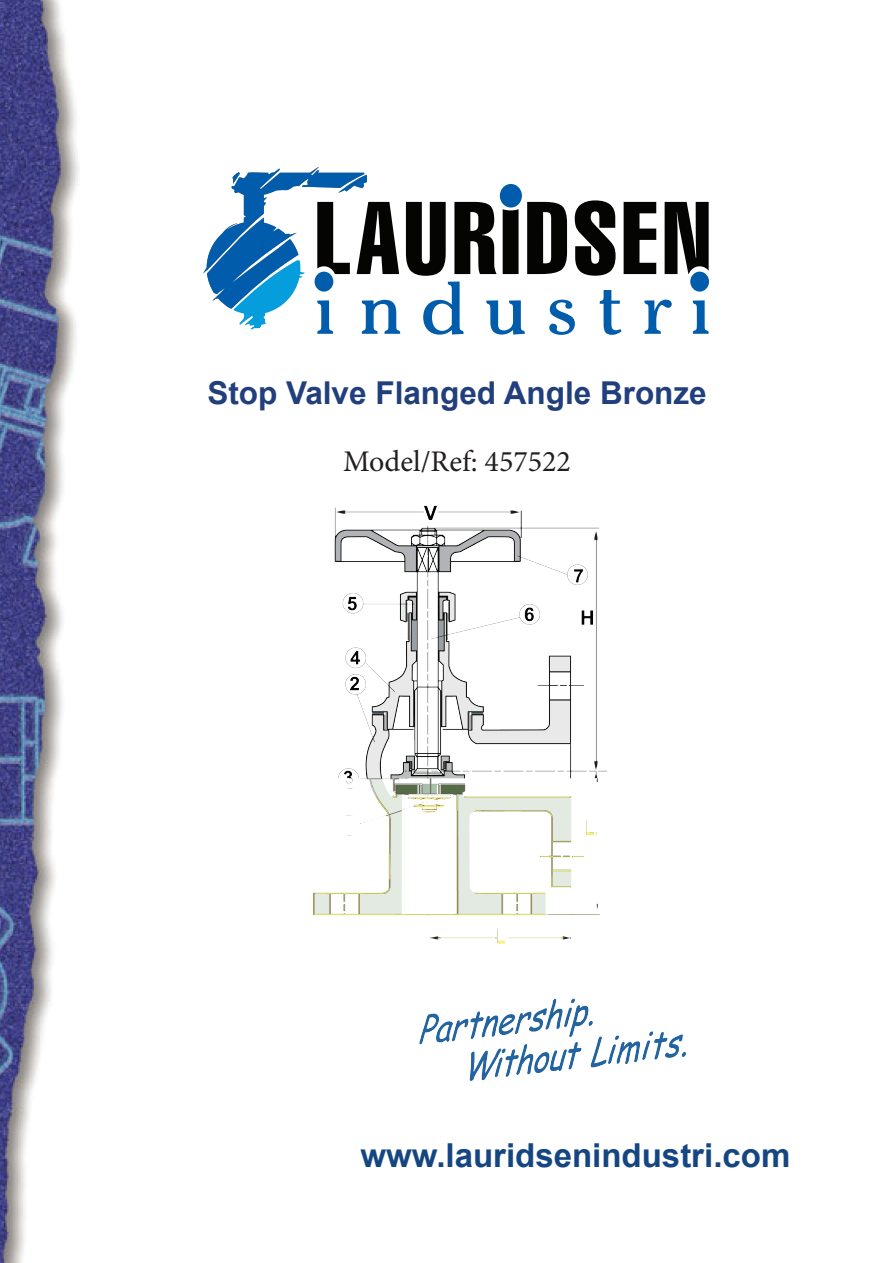
<style>
.page{position:relative;width:893px;height:1263px;background:#fff}
.page>*{position:absolute;margin:0;border:0;box-sizing:border-box;transform-origin:0 0}
.t1{font:700 33px "Arial";color:#154681}
.t2{font:700 31.5px "Arial";color:#213e7d}
.t3{font:30px "Minion Pro";color:#231f20}
</style>
<div class="page">
<img style="left:0;top:0;width:79px;height:1263px">
<img style="left:419px;top:998px;width:267px;height:83px">
<svg style="left:203px;top:167px;width:506px;height:168px"></svg>
<img style="left:313px;top:505px;width:293px;height:439px">
<p class="t2" style="left:207px;top:372px;width:501px">Stop Valve Flanged Angle Bronze</p>
<p class="t3" style="left:343px;top:441px;width:229px">Model/Ref: 457522</p>
<p class="t1" style="left:361px;top:1133px;width:431px">www.lauridsenindustri.com</p>
</div>
